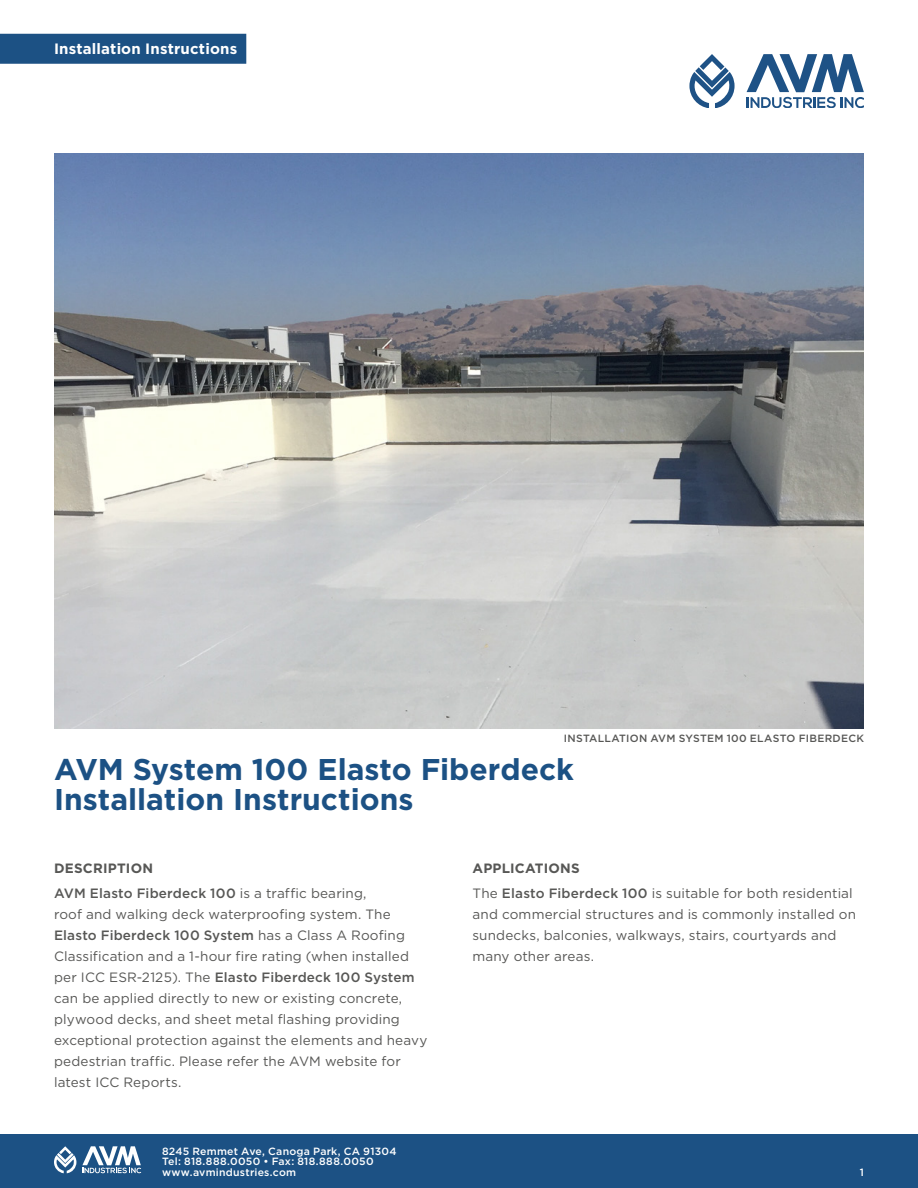
<style>
.page{position:relative;width:918px;height:1188px;background:#fff}
.page>*{position:absolute;margin:0;border:0;box-sizing:border-box;transform-origin:0 0}
.t1{font:700 30px/30px "Gotham";color:#1c5184}
.t2{font:700 15px "Gotham";letter-spacing:.01em;color:#fff}
._3_Text{font:13.5px/21px "Gotham";letter-spacing:.01em;color:#575755}
._4_Subhead{font:700 13.5px "Gotham";letter-spacing:.015em;color:#575755}
.t3{font:500 10.5px/10.5px "Gotham";letter-spacing:.02em;color:#fff}
.Figure_Caption{font:500 10.5px "Gotham";letter-spacing:.025em;color:#575755}
.s1{font-weight:500}
</style>
<div class="page">
<div style="left:0;top:34px;width:246px;height:30px;background:#1c5184"></div>
<div style="left:0;top:1134px;width:918px;height:54px;background:#1c5184"></div>
<svg style="left:54px;top:1146px;width:22px;height:27px"></svg>
<svg style="left:82px;top:1146px;width:59px;height:27px"></svg>
<svg style="left:689px;top:54px;width:46px;height:54px"></svg>
<svg style="left:746px;top:54px;width:118px;height:54px"></svg>
<img style="left:54px;top:153px;width:810px;height:576px">
<p class="t2" style="left:54px;top:39px;width:185px">Installation Instructions</p>
<p class="Figure_Caption" style="left:564px;top:731px;width:302px">INSTALLATION AVM SYSTEM 100 ELASTO FIBERDECK</p>
<p class="t1" style="left:54px;top:754px;width:521px">AVM System 100 Elasto Fiberdeck<br>Installation Instructions</p>
<p class="_4_Subhead" style="left:54px;top:859px;width:101px">DESCRIPTION</p>
<p class="_3_Text" style="left:54px;top:883px;width:375px"><span class="s1">AVM Elasto Fiberdeck 100</span> is a traffic bearing,<br>roof and walking deck waterproofing system. The <span class="s1">Elasto Fiberdeck 100 System</span> has a Class A Roofing Classification and a 1-hour fire rating (when installed per ICC ESR-2125). The <span class="s1">Elasto Fiberdeck 100 System </span>can be applied directly to new or existing concrete, plywood decks, and sheet metal flashing providing exceptional protection against the elements and heavy pedestrian traffic. Please refer the AVM website for latest ICC Reports.</p>
<p class="t3" style="left:162px;top:1146px;width:236px">8245 Remmet Ave, Canoga Park, CA 91304<br>Tel: 818.888.0050 • Fax: 818.888.0050 www.avmindustries.com</p>
<p class="_4_Subhead" style="left:472px;top:859px;width:109px">APPLICATIONS</p>
<p class="_3_Text" style="left:472px;top:883px;width:385px">The <span class="s1">Elasto Fiberdeck 100</span> is suitable for both residential and commercial structures and is commonly installed on sundecks, balconies, walkways, stairs, courtyards and many other areas.</p>
<p class="t3" style="left:860px;top:1167px;width:6px">1</p>
</div>
